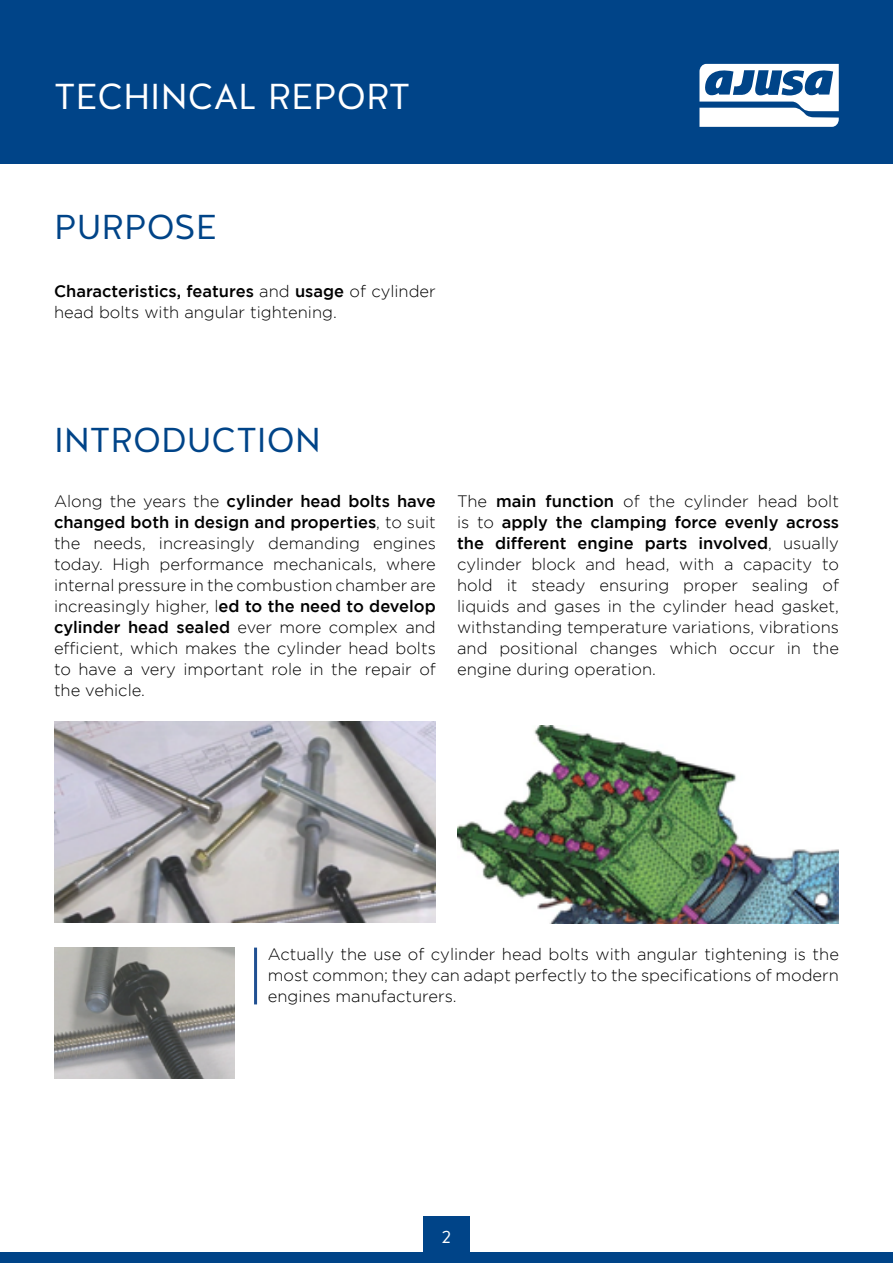
<style>
.page{position:relative;width:893px;height:1263px;background:#fff}
.page>*{position:absolute;margin:0;border:0;box-sizing:border-box;transform-origin:0 0}
.t1{font:36px "Halis GR";color:#fff}
.t2{font:34.5px "Halis GR";color:#048}
.t3{font:18px "Halis GR";color:#fff}
.t4{font:300 16.5px/21px "Gotham";color:#000;text-align:justify}
.s1{font-weight:500}
</style>
<div class="page">
<div style="left:0;top:0;width:893px;height:163px;background:#048"></div>
<svg style="left:699px;top:64px;width:140px;height:63px"></svg>
<div style="left:0;top:1252px;width:893px;height:11px;background:#048"></div>
<div style="left:423px;top:1216px;width:47px;height:46px;background:#048"></div>
<img style="left:54px;top:947px;width:180px;height:131px">
<img style="left:54px;top:722px;width:382px;height:200px">
<img style="left:457px;top:725px;width:382px;height:199px">
<hr style="left:254px;top:947px;width:3px;height:57px;background:#205092">
<h1 class="t1" style="left:54px;top:73px;width:358px">TECHINCAL REPORT</h1>
<h2 class="t2" style="left:54px;top:204px;width:164px">PURPOSE</h2>
<p class="t4" style="left:54px;top:280px;width:383px"><span class="s1">Characteristics, features</span> and <span class="s1">usage</span> of cylinder head bolts with angular tightening.</p>
<h2 class="t2" style="left:54px;top:418px;width:269px">INTRODUCTION</h2>
<p class="t4" style="left:54px;top:490px;width:383px">Along the years the <span class="s1">cylinder head bolts have changed both in design and properties</span>, to suit the needs, increasingly demanding engines today. High performance mechanicals, where internal pressure in the combustion chamber are increasingly higher, l<span class="s1">ed to the need to develop cylinder head sealed</span> ever more complex and efficient, which makes the cylinder head bolts to have a very important role in the repair of the vehicle.</p>
<p class="t4" style="left:457px;top:491px;width:383px">The <span class="s1">main function</span> of the cylinder head bolt is to <span class="s1">apply the clamping force evenly across the different engine parts involved</span>, usually cylinder block and head, with a capacity to hold it steady ensuring proper sealing of liquids and gases in the cylinder head gasket, withstanding temperature variations, vibrations and positional changes which occur in the engine during operation.</p>
<p class="t4" style="left:268px;top:943px;width:573px">Actually the use of cylinder head bolts with angular tightening is the most common; they can adapt perfectly to the specifications of modern engines manufacturers.</p>
<p class="t3" style="left:442px;top:1225px;width:11px">2</p>
</div>
